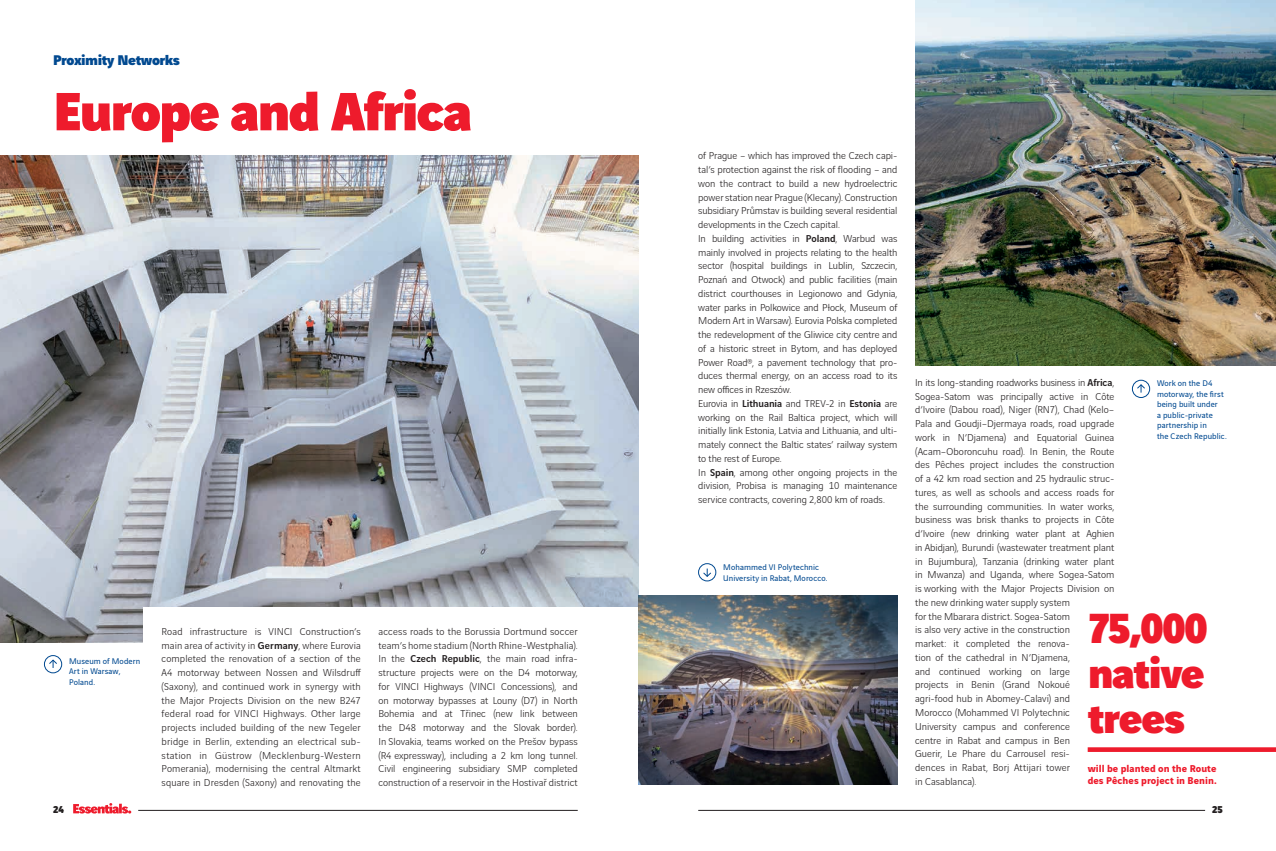
<style>
.page{position:relative;width:1276px;height:851px;background:#fff}
.page>*{position:absolute;margin:0;border:0;box-sizing:border-box;transform-origin:0 0}
.t1{font:900 57.5px "Vinci Sans";letter-spacing:-.04em;color:#ee1b2c}
.t2{font:900 45px/45px "Vinci Sans";letter-spacing:-.035em;color:#ee1b2c;text-align:justify}
.t3{font:900 15px "Vinci Sans";letter-spacing:-.03em;color:#014990}
.t4{font:300 10.62px/13.8px "Vinci Sans";color:#231f20}
.t5{font:700 10.62px/11.2px "Vinci Sans";letter-spacing:.005em;color:#ee1b2c}
.t6{font:900 10.62px "Vinci Sans";color:#231f20}
.t7{font:8.75px/10.5px "Vinci Sans";letter-spacing:.01em;color:#014990}
.s1{font-weight:500}
</style>
<div class="page">
<svg style="left:73px;top:803px;width:58px;height:10px"></svg>
<img style="left:0;top:155px;width:638px;height:487px">
<svg style="left:1087px;top:747px;width:189px;height:4px"></svg>
<div style="left:1132px;top:380px;width:18px;height:18px;border:1px solid #014990;border-radius:50%"></div>
<svg style="left:1137px;top:384px;width:8px;height:8px"></svg>
<div style="left:698px;top:563px;width:18px;height:18px;border:1px solid #014990;border-radius:50%"></div>
<svg style="left:703px;top:568px;width:8px;height:9px"></svg>
<img style="left:638px;top:595px;width:259px;height:189px">
<img style="left:915px;top:0;width:361px;height:365px">
<div style="left:144px;top:606px;width:494px;height:181px;background:#fff"></div>
<div style="left:44px;top:655px;width:18px;height:18px;border:1px solid #014990;border-radius:50%"></div>
<svg style="left:49px;top:659px;width:8px;height:8px"></svg>
<hr style="left:138px;top:810px;width:440px;height:1px;background:#231f20">
<hr style="left:698px;top:810px;width:507px;height:1px;background:#231f20">
<h3 class="t3" style="left:53px;top:47px;width:128px">Proximity Networks</h3>
<h1 class="t1" style="left:53px;top:64px;width:420px">Europe and Africa</h1>
<p class="t7" style="left:69px;top:654px;width:73px">Museum of Modern<br>Art in Warsaw,<br>Poland.</p>
<p class="t4" style="left:162px;top:623px;width:201px;text-align:justify">Road infrastructure is VINCI Construction’s main area of activity in <span class="s1">Germany</span>, where Eurovia completed the renovation of a section of the A4 motorway between Nossen and Wilsdruff (Saxony), and continued work in synergy with the Major Projects Division on the new B247 federal road for VINCI Highways. Other large projects included building of the new Tegeler bridge in Berlin, extending an electrical sub&shy;station in Güstrow (Mecklenburg-Western Pomerania), modernising the central Altmarkt square in Dresden (Saxony) and renovating the</p>
<p class="t4" style="left:378px;top:623px;width:201px;text-align:justify">access roads to the Borussia Dortmund soccer team’s home stadium (North Rhine-Westphalia).<br>In the <span class="s1">Czech Republic</span>, the main road infra&shy;structure projects were on the D4 motorway, for VINCI Highways (VINCI Concessions), and on motorway bypasses at Louny (D7) in North Bohemia and at Třinec (new link between the D48 motorway and the Slovak border).<br>In Slovakia, teams worked on the Prešov bypass (R4 expressway), including a 2 km long tunnel.<br>Civil engineering subsidiary SMP completed construction of a reservoir in the Hostivař district</p>
<p class="t4" style="left:698px;top:148px;width:201px">of Prague – which has improved the Czech capi&shy;tal’s protection against the risk of flooding – and won the contract to build a new hydroelectric power station near Prague (Klecany). Construction subsidiary Průmstav is building several residential developments in the Czech capital.<br>In building activities in <span class="s1">Poland</span>, Warbud was mainly involved in projects relating to the health sector (hospital buildings in Lublin, Szczecin, Poznań and Otwock) and public facilities (main district courthouses in Legionowo and Gdynia, water parks in Polkowice and Płock, Museum of Modern Art in Warsaw). Eurovia Polska completed the redevelopment of the Gliwice city centre and of a historic street in Bytom, and has deployed Power Road®, a pavement technology that pro&shy;duces thermal energy, on an access road to its new offices in Rzeszów.<br>Eurovia in <span class="s1">Lithuania</span> and TREV-2 in <span class="s1">Estonia</span> are working on the Rail Baltica project, which will initially link Estonia, Latvia and Lithuania, and ulti&shy;mately connect the Baltic states’ railway system to the rest of Europe.<br>In <span class="s1">Spain</span>, among other ongoing projects in the division, Probisa is managing 10 maintenance service contracts, covering 2,800 km of roads.</p>
<p class="t7" style="left:723px;top:561px;width:106px">Mohammed VI Polytechnic<br>University in Rabat, Morocco.</p>
<p class="t4" style="left:915px;top:374px;width:201px">In its long-standing roadworks business in <span class="s1">Africa</span>, Sogea-Satom was principally active in Côte d’Ivoire (Dabou road), Niger (RN7), Chad (Kelo– Pala and Goudji–Djermaya roads, road upgrade work in N’Djamena) and Equatorial Guinea (Acam–Oboroncuhu road). In Benin, the Route des Pêches project includes the construction of a 42 km road section and 25 hydraulic struc&shy;tures, as well as schools and access roads for the surrounding communities. In water works, business was brisk thanks to projects in Côte d’Ivoire (new drinking water plant at Aghien in Abidjan), Burundi (wastewater treatment plant in Bujumbura), Tanzania (drinking water plant in Mwanza) and Uganda, where Sogea-Satom is working with the Major Projects Division on the new drinking water supply system<br>for the Mbarara district. Sogea-Satom<br>is also very active in the construction<br>market: it completed the renova-<br>tion of the cathedral in N’Djamena,<br>and continued working on large<br>projects in Benin (Grand Nokoué<br>agri-food hub in Abomey-Calavi) and<br>Morocco (Mohammed VI Polytechnic<br>University campus and conference<br>centre in Rabat and campus in Ben<br>Guerir, Le Phare du Carrousel resi-<br>dences in Rabat, Borj Attijari tower<br>in Casablanca).</p>
<p class="t7" style="left:1157px;top:377px;width:71px">Work on the D4 motorway, the first being built under<br>a public-private partnership in<br>the Czech Republic.</p>
<h2 class="t2" style="left:1087px;top:600px;width:121px">75,000 native trees</h2>
<p class="t5" style="left:1087px;top:762px;width:131px">will be planted on the Route des Pêches project in Benin.</p>
<p class="t6" style="left:53px;top:800px;width:12px">24</p>
<p class="t6" style="left:1212px;top:800px;width:12px">25</p>
</div>
